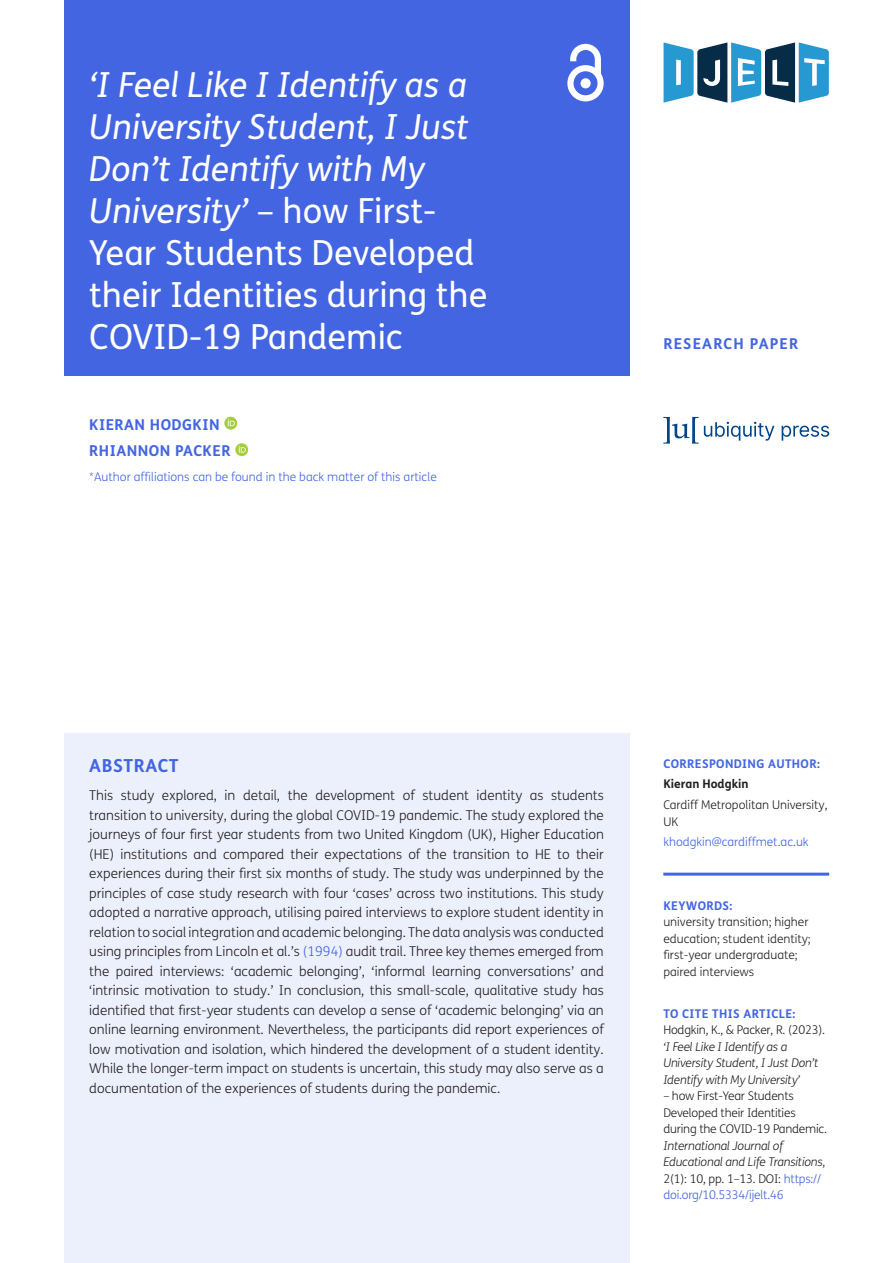
<style>
.page{position:relative;width:893px;height:1263px;background:#fff}
.page>*{position:absolute;margin:0;border:0;box-sizing:border-box;transform-origin:0 0}
.Article_Title{font:italic 34.5px/42px "FS Me";color:#fff}
.t1{font:700 18px "FS Me";letter-spacing:.03em;color:#4365e2}
.Cover_Authors{font:700 15px "FS Me";letter-spacing:.03em;color:#4365e2}
.Cover_Authors-2{font:700 15px "FS Me";letter-spacing:.075em;color:#4365e2}
.Abstract_Copy{font:300 13.5px/19.5px "FS Me";color:#231f20;text-align:justify}
.t2{font:300 12px/16.5px "FS Me";letter-spacing:-.005em;color:#231f20}
.t3{font:italic 300 12px/16.5px "FS Me";letter-spacing:-.015em;color:#231f20}
.t4{font:300 12px "FS Me";color:#4365e2}
.t5{font:700 12px "FS Me";letter-spacing:.03em;color:#4365e2}
.t6{font:700 12px "FS Me";color:#231f20}
.s1{font-style:normal}
.s2{color:#4365e2}
.s3{font-style:normal;color:#4365e2}
</style>
<div class="page">
<div style="left:64px;top:0;width:565px;height:376px;background:#4365e2"></div>
<svg style="left:567px;top:44px;width:37px;height:57px"></svg>
<svg style="left:663px;top:417px;width:166px;height:27px"></svg>
<svg style="left:663px;top:42px;width:166px;height:61px"></svg>
<hr style="left:663px;top:873px;width:166px;height:3px;background:#4365e2">
<div style="left:64px;top:733px;width:565px;height:530px;background:#ecf0fc"></div>
<svg style="left:224px;top:417px;width:13px;height:13px"></svg>
<svg style="left:228px;top:419px;width:7px;height:7px"></svg>
<svg style="left:235px;top:443px;width:13px;height:13px"></svg>
<svg style="left:239px;top:446px;width:7px;height:7px"></svg>
<h1 class="Article_Title" style="left:89px;top:64px;width:400px">‘I Feel Like I Identify as a<br>University Student, I Just<br>Don’t Identify with My<br>University’ <span class="s1">– how First-<br>Year Students Developed their Identities during the<br>COVID-19 Pandemic</span></h1>
<p class="Cover_Authors" style="left:89px;top:415px;width:132px">KIERAN HODGKIN</p>
<p class="Cover_Authors" style="left:89px;top:441px;width:143px">RHIANNON PACKER</p>
<p class="t4" style="left:89px;top:470px;width:349px">*Author affiliations can be found in the back matter of this article</p>
<p class="Cover_Authors-2" style="left:663px;top:334px;width:136px">RESEARCH PAPER</p>
<h1 class="t1" style="left:89px;top:755px;width:91px">ABSTRACT</h1>
<p class="Abstract_Copy" style="left:89px;top:786px;width:516px">This study explored, in detail, the development of student identity as students transition to university, during the global COVID-19 pandemic. The study explored the journeys of four first year students from two United Kingdom (UK), Higher Education (HE) institutions and compared their expectations of the transition to HE to their experiences during their first six months of study. The study was underpinned by the principles of case study research with four ‘cases’ across two institutions. This study adopted a narrative approach, utilising paired interviews to explore student identity in relation to social integration and academic belonging. The data analysis was conducted using principles from Lincoln et al.’s <span class="s2">(1994)</span> audit trail. Three key themes emerged from the paired interviews: ‘academic belonging’, ‘informal learning conversations’ and ‘intrinsic motivation to study.’ In conclusion, this small-scale, qualitative study has identified that first-year students can develop a sense of ‘academic belonging’ via an online learning environment. Nevertheless, the participants did report experiences of low motivation and isolation, which hindered the development of a student identity.<br>While the longer-term impact on students is uncertain, this study may also serve as a documentation of the experiences of students during the pandemic.</p>
<p class="t5" style="left:663px;top:756px;width:158px">CORRESPONDING AUTHOR:</p>
<p class="t6" style="left:663px;top:777px;width:87px">Kieran Hodgkin</p>
<p class="t2" style="left:663px;top:797px;width:166px">Cardiff Metropolitan University,<br>UK</p>
<p class="t4" style="left:663px;top:835px;width:147px">khodgkin@cardiffmet.ac.uk</p>
<p class="t5" style="left:663px;top:898px;width:71px">KEYWORDS:</p>
<p class="t2" style="left:663px;top:914px;width:149px">university transition; higher education; student identity; first-year undergraduate; paired interviews</p>
<p class="t5" style="left:663px;top:1006px;width:133px">TO CITE THIS ARTICLE:</p>
<p class="t2" style="left:663px;top:1022px;width:163px">Hodgkin, K., &amp; Packer, R. (2023).</p>
<p class="t3" style="left:663px;top:1038px;width:157px">‘I Feel Like I Identify as a<br>University Student, I Just Don’t<br>Identify with My University’</p>
<p class="t2" style="left:663px;top:1088px;width:165px">– how First-Year Students<br>Developed their Identities during the COVID-19 Pandemic.</p>
<p class="t3" style="left:663px;top:1137px;width:164px">International Journal of<br>Educational and Life Transitions<span class="s1">,<br>2(1): 10, pp. 1–13. DOI:</span> <span class="s3">https:// doi.org/10.5334/ijelt.46</span></p>
</div>
